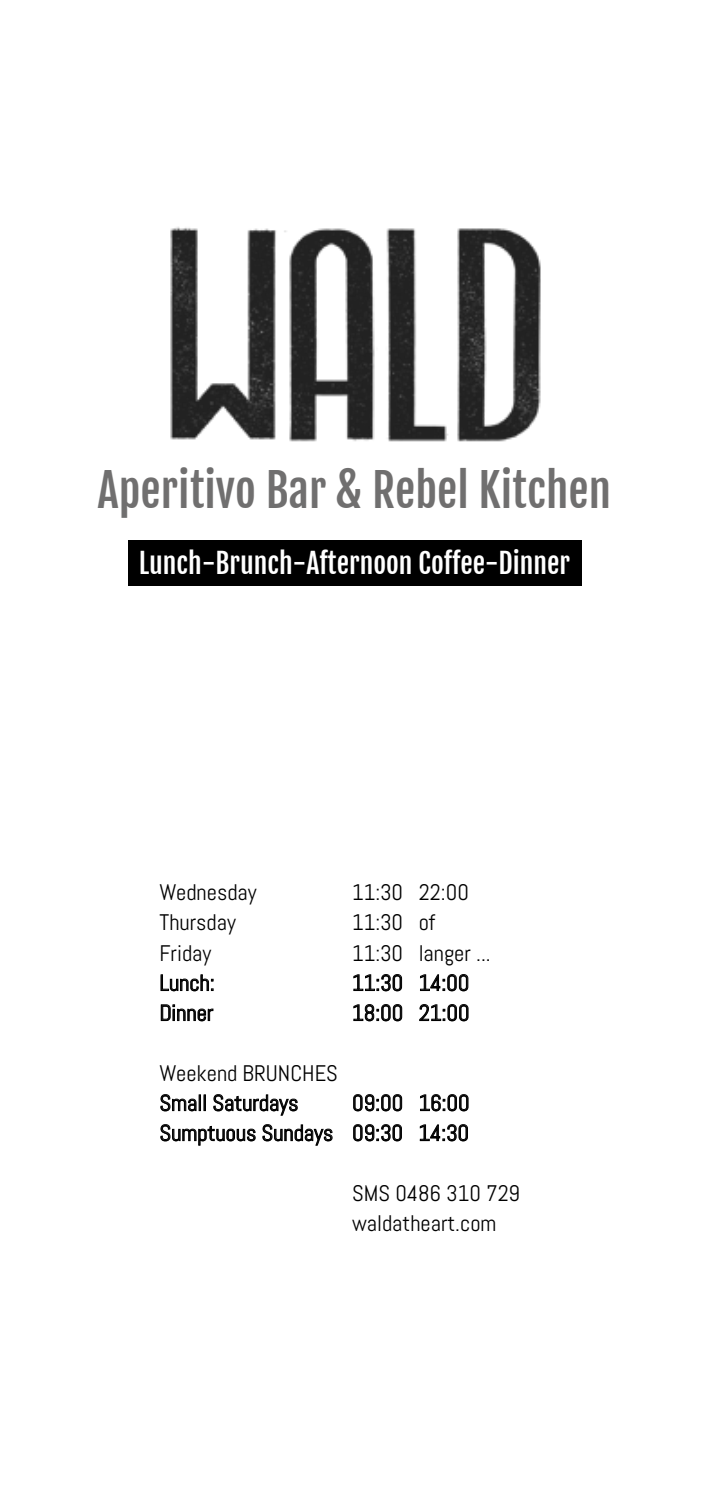
<style>
.page{position:relative;width:709px;height:1489px;background:#fff}
.page>*{position:absolute;margin:0;border:0;box-sizing:border-box;transform-origin:0 0}
.t1{font:45px "Fjalla One";color:#706f6f}
.t2{font:27.5px "Fjalla One";color:#fff}
.t3{font:22.5px/30px "Abel";color:#000}
</style>
<div class="page">
<svg style="left:160px;top:974px;width:53px;height:17px"></svg>
<svg style="left:353px;top:974px;width:49px;height:17px"></svg>
<svg style="left:420px;top:974px;width:48px;height:17px"></svg>
<svg style="left:161px;top:1004px;width:53px;height:17px"></svg>
<svg style="left:353px;top:1004px;width:49px;height:17px"></svg>
<svg style="left:419px;top:1004px;width:50px;height:17px"></svg>
<svg style="left:160px;top:1094px;width:46px;height:17px"></svg>
<svg style="left:213px;top:1094px;width:85px;height:21px"></svg>
<svg style="left:353px;top:1094px;width:49px;height:17px"></svg>
<svg style="left:420px;top:1094px;width:49px;height:17px"></svg>
<svg style="left:160px;top:1124px;width:96px;height:21px"></svg>
<svg style="left:262px;top:1124px;width:71px;height:21px"></svg>
<svg style="left:353px;top:1124px;width:49px;height:17px"></svg>
<svg style="left:419px;top:1124px;width:49px;height:17px"></svg>
<img style="left:170px;top:227px;width:370px;height:215px">
<div style="left:128px;top:540px;width:453px;height:46px;background:#000"></div>
<h1 class="t1" style="left:98px;top:463px;width:515px">Aperitivo Bar &amp; Rebel Kitchen</h1>
<p class="t2" style="left:139px;top:546px;width:433px">Lunch-Brunch-Afternoon Coffee-Dinner</p>
<p class="t3" style="left:159px;top:877px;width:99px">Wednesday</p>
<p class="t3" style="left:352px;top:877px;width:118px">11:30 22:00</p>
<p class="t3" style="left:159px;top:907px;width:78px">Thursday</p>
<p class="t3" style="left:352px;top:907px;width:85px">11:30 of</p>
<p class="t3" style="left:159px;top:937px;width:53px">Friday</p>
<p class="t3" style="left:352px;top:937px;width:140px">11:30 langer ...</p>
<p class="t3" style="left:159px;top:967px;width:57px">Lunch:</p>
<p class="t3" style="left:352px;top:967px;width:119px">11:30 14:00</p>
<p class="t3" style="left:159px;top:997px;width:55px">Dinner</p>
<p class="t3" style="left:352px;top:997px;width:119px">18:00 21:00</p>
<p class="t3" style="left:159px;top:1057px;width:180px">Weekend BRUNCHES<br>Small Saturdays</p>
<p class="t3" style="left:159px;top:1087px;width:311px;text-align:right">09:00 16:00<br>Sumptuous Sundays 09:30 14:30</p>
<p class="t3" style="left:352px;top:1177px;width:169px">SMS 0486 310 729 waldatheart.com</p>
</div>
